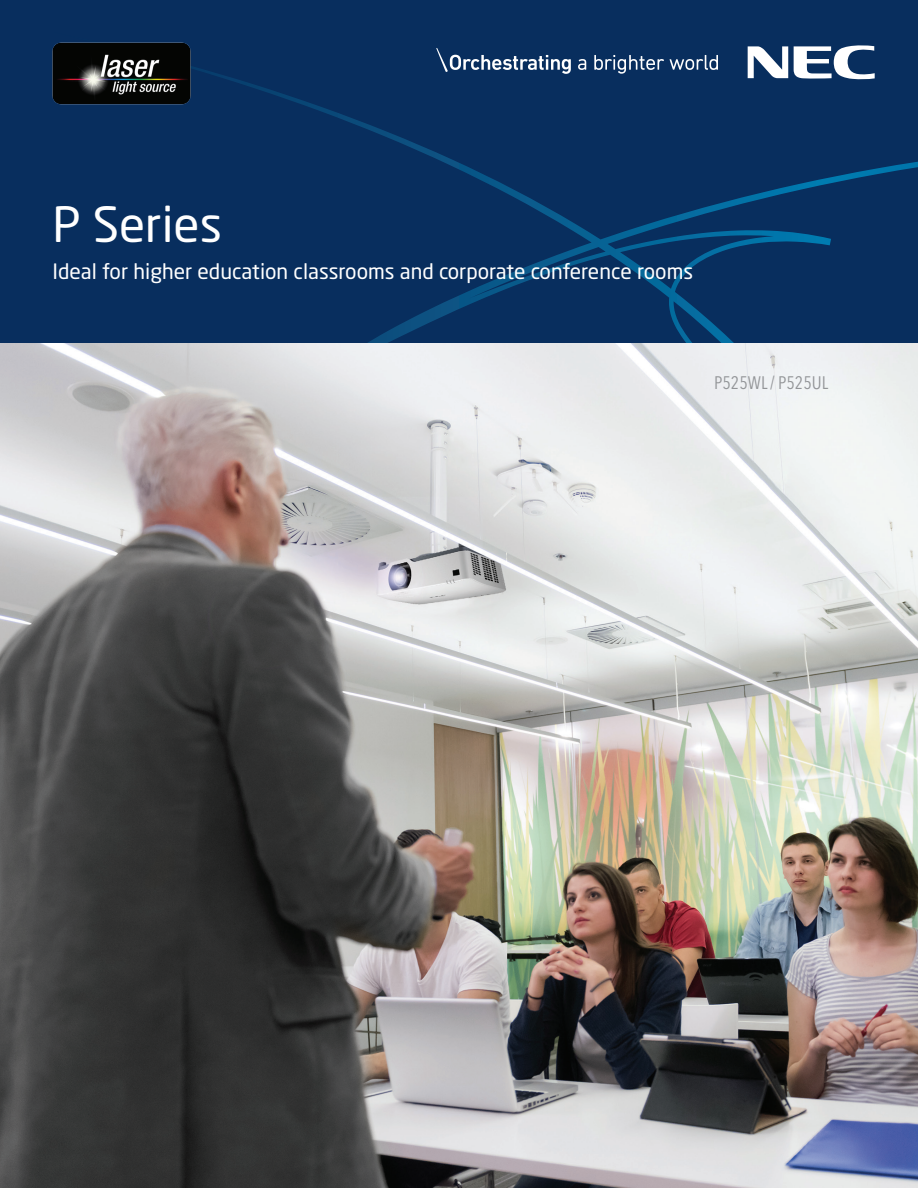
<style>
.page{position:relative;width:918px;height:1188px;background:#fff}
.page>*{position:absolute;margin:0;border:0;box-sizing:border-box;transform-origin:0 0}
.t1{font:48px "Neo Sans Std";color:#fff}
.t2{font:21px "Neo Sans Std";color:#fff}
.t3{font:condensed 18px "Avenir Next LT Pro";color:#939598}
</style>
<div class="page">
<img style="left:0;top:342px;width:918px;height:846px">
<div style="left:0;top:0;width:918px;height:342px;background:#082e5e"></div>
<svg style="left:52px;top:46px;width:866px;height:297px"></svg>
<svg style="left:748px;top:46px;width:40px;height:32px"></svg>
<svg style="left:794px;top:45px;width:81px;height:34px"></svg>
<svg style="left:578px;top:59px;width:8px;height:11px"></svg>
<svg style="left:594px;top:55px;width:70px;height:19px"></svg>
<svg style="left:670px;top:55px;width:48px;height:15px"></svg>
<svg style="left:436px;top:48px;width:135px;height:26px"></svg>
<img style="left:53px;top:42px;width:137px;height:62px">
<h1 class="t1" style="left:52px;top:195px;width:171px">P Series</h1>
<p class="t2" style="left:52px;top:259px;width:642px">Ideal for higher education classrooms and corporate conference rooms</p>
<p class="t3" style="left:714px;top:372px;width:115px">P525WL / P525UL</p>
</div>
